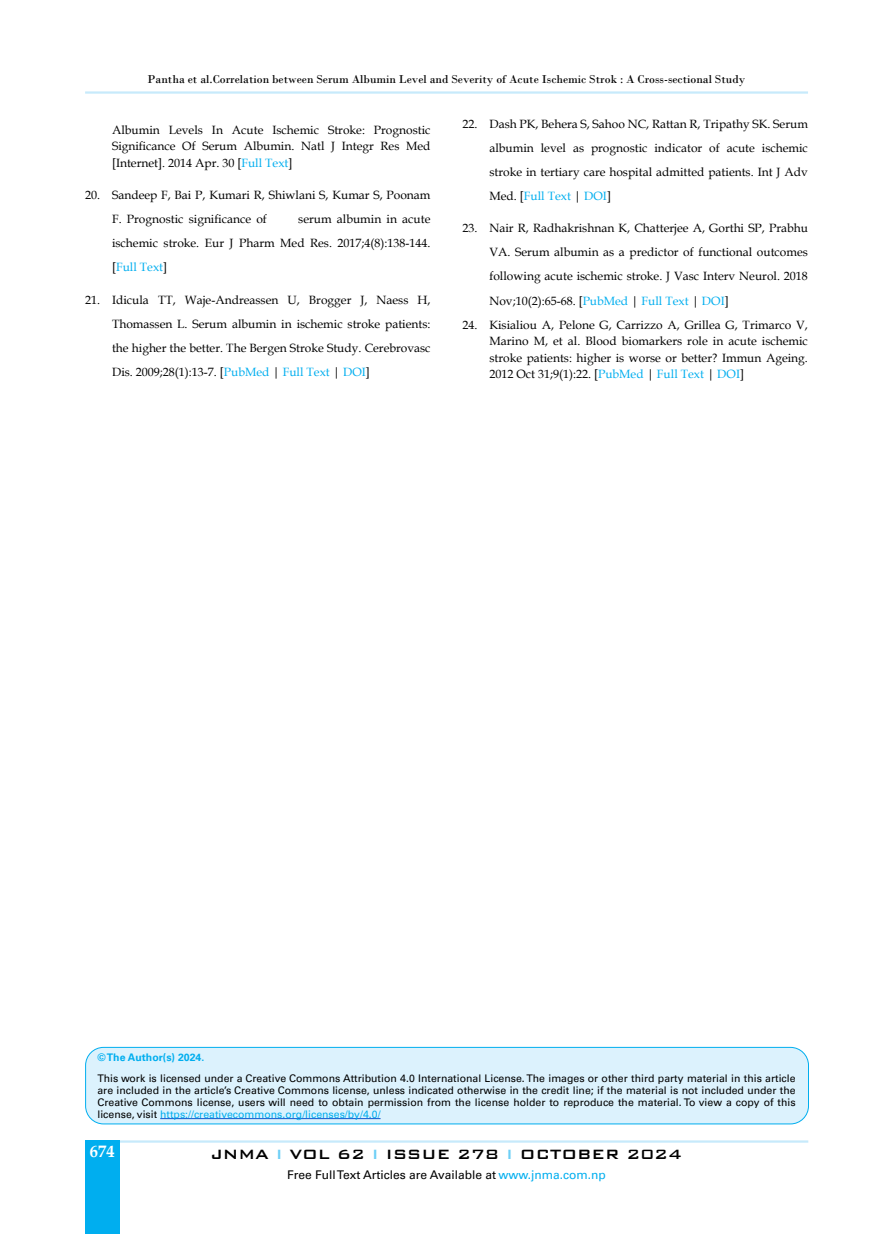
<style>
.page{position:relative;width:893px;height:1234px;background:#fff}
.page>*{position:absolute;margin:0;border:0;box-sizing:border-box;transform-origin:0 0}
.t1{font:500 18px "Bank Gothic BT";color:#000}
.t2{font:700 16.5px "Book Antiqua";color:#fff}
.t3{font:12px/24px "Book Antiqua";color:#000;text-align:justify}
.Introduction{font:12px "Bodoni";color:#000}
.t4{font:12px "Univers";color:#000}
.Normal_wrd_2{font:10.5px/12px "Univers";color:#000;text-align:justify}
.Normal_wrd_2-2{font:700 10.5px "Univers";color:#00aeef}
.s1{color:#00aeef}
.s2{color:#6dcff6}
</style>
<div class="page">
<hr style="left:85px;top:91px;width:723px;height:3px;background:#c7eafb">
<hr style="left:85px;top:1140px;width:723px;height:2px;background:#c7eafb">
<div style="left:85px;top:1140px;width:35px;height:93px;background:#00aeef"></div>
<div style="left:86px;top:1047px;width:722px;height:76px;background:#dcf2fd;border-radius:18px"></div>
<div style="left:85px;top:1046px;width:724px;height:77px;border:1px solid #00aeef;border-radius:18px"></div>
<hr style="left:160px;top:1118px;width:221px;height:1px;background:#15c">
<p class="Introduction" style="left:148px;top:72px;width:599px">Pantha et al.Correlation between Serum Albumin Level and Severity of Acute Ischemic Strok : A Cross-sectional Study</p>
<p class="t3" style="left:112px;top:122px;width:320px;line-height:16.2px">Albumin Levels In Acute Ischemic Stroke: Prognostic Significance Of Serum Albumin. Natl J Integr Res Med [Internet]. 2014 Apr. 30 [<span class="s1">Full Text</span>]</p>
<p class="t3" style="left:112px;top:183px;width:320px;text-indent:-27px">20. Sandeep F, Bai P, Kumari R, Shiwlani S, Kumar S, Poonam<br>F. Prognostic significance of</p>
<p class="t3" style="left:489px;top:111px;width:320px;text-indent:-27px">22. Dash PK, Behera S, Sahoo NC, Rattan R, Tripathy SK. Serum albumin level as prognostic indicator of acute ischemic stroke in tertiary care hospital admitted patients. Int J Adv Med. [<span class="s1">Full Text</span> | <span class="s1">DOI</span>]</p>
<p class="t3" style="left:489px;top:216px;width:320px;text-indent:-27px">23. Nair R, Radhakrishnan K, Chatterjee A, Gorthi SP, Prabhu VA. Serum albumin as a predictor of functional outcomes following acute ischemic stroke. J Vasc Interv Neurol. 2018<br>Nov;10(2):65-68. [<span class="s1">PubMed</span> | <span class="s1">Full Text</span> | <span class="s1">DOI</span>]</p>
<p class="t3" style="left:489px;top:317px;width:320px;line-height:16.2px;text-indent:-27px">24. Kisialiou A, Pelone G, Carrizzo A, Grillea G, Trimarco V, Marino M, et al. Blood biomarkers role in acute ischemic stroke patients: higher is worse or better? Immun Ageing.<br>2012 Oct 31;9(1):22. [<span class="s1">PubMed</span> | <span class="s1">Full Text</span> | <span class="s1">DOI</span>]</p>
<p class="t3" style="left:112px;top:207px;width:320px;text-indent:186px">serum albumin in acute ischemic stroke. Eur J Pharm Med Res. 2017;4(8):138-144. [<span class="s1">Full Text</span>]</p>
<p class="t3" style="left:112px;top:287px;width:320px;text-indent:-27px">21. Idicula TT, Waje-Andreassen U, Brogger J, Naess H, Thomassen L. Serum albumin in ischemic stroke patients: the higher the better. The Bergen Stroke Study. Cerebrovasc Dis. 2009;28(1):13-7. [<span class="s1">PubMed</span> | <span class="s1">Full Text</span> | <span class="s1">DOI</span>]</p>
<p class="Normal_wrd_2-2" style="left:97px;top:1050px;width:108px">© The Author(s) 2024.</p>
<p class="Normal_wrd_2" style="left:97px;top:1071px;width:700px">This work is licensed under a Creative Commons Attribution 4.0 International License. The images or other third party material in this article are included in the article’s Creative Commons license, unless indicated otherwise in the credit line; if the material is not included under the Creative Commons license, users will need to obtain permission from the license holder to reproduce the material. To view a copy of this license, visit <span class="s1">https://creativecommons.org/licenses/by/4.0/</span></p>
<h2 class="t2" style="left:90px;top:1139px;width:26px">674</h2>
<h1 class="t1" style="left:211px;top:1143px;width:473px">JNMA <span class="s2">I</span> VOL 62 <span class="s2">I</span> ISSUE 278 <span class="s2">I</span> OCTOBER 2024</h1>
<p class="t4" style="left:287px;top:1167px;width:320px">Free Full Text Articles are Available at <span class="s1">www.jnma.com.np</span></p>
</div>
